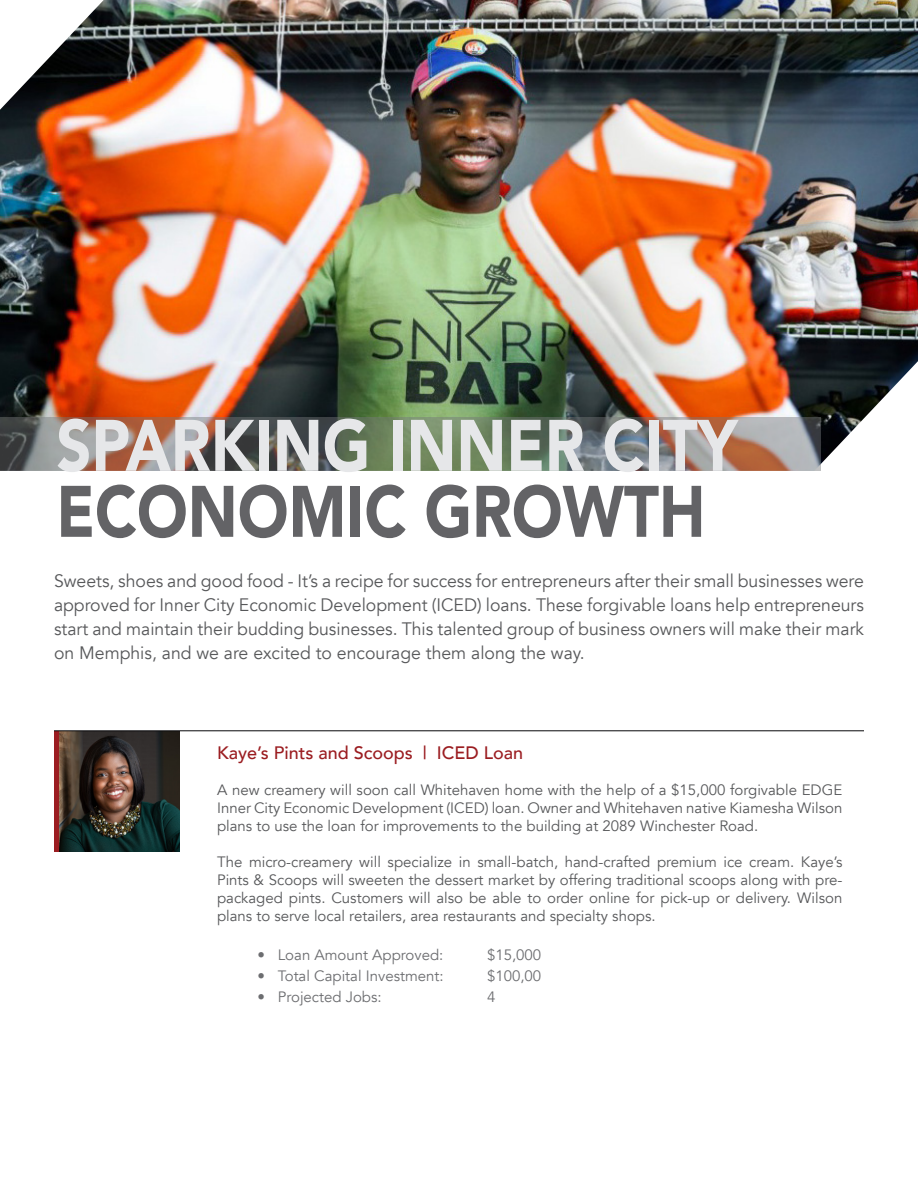
<style>
.page{position:relative;width:918px;height:1188px;background:#fff}
.page>*{position:absolute;margin:0;border:0;box-sizing:border-box;transform-origin:0 0}
.t1{font:900 72px "Avenir";color:#e6e7e9;scale:.85 1}
.t2{font:900 72px "Avenir";color:#636366;scale:.85 1}
.t3{font:18px/24px "Avenir";color:#57585a;text-align:justify}
.t4{font:500 18px "Avenir";color:#9b1d21}
.t5{font:15px/18px "Avenir";color:#57585a;text-align:justify}
.t6{font:15px "Avenir";color:#6c6d70}
</style>
<div class="page">
<img style="left:0;top:0;width:918px;height:464px">
<img style="left:58px;top:731px;width:121px;height:121px">
<hr style="left:54px;top:731px;width:4px;height:121px;background:#9b1d21">
<hr style="left:54px;top:730px;width:810px;height:1px;background:#070709">
<svg style="left:0;top:417px;width:821px;height:54px"></svg>
<p class="t1" style="left:56px;top:384px;width:803px">SPARKING INNER CITY</p>
<p class="t2" style="left:56px;top:450px;width:765px">ECONOMIC GROWTH</p>
<p class="t3" style="left:54px;top:569px;width:812px">Sweets, shoes and good food - It’s a recipe for success for entrepreneurs after their small businesses were approved for Inner City Economic Development (ICED) loans. These forgivable loans help entrepreneurs start and maintain their budding businesses. This talented group of business owners will make their mark on Memphis, and we are excited to encourage them along the way.</p>
<p class="t4" style="left:217px;top:738px;width:308px">Kaye’s Pints and Scoops | ICED Loan</p>
<p class="t5" style="left:217px;top:782px;width:627px">A new creamery will soon call Whitehaven home with the help of a $15,000 forgivable EDGE Inner City Economic Development (ICED) loan. Owner and Whitehaven native Kiamesha Wilson plans to use the loan for improvements to the building at 2089 Winchester Road.</p>
<p class="t5" style="left:217px;top:854px;width:627px">The micro-creamery will specialize in small-batch, hand-crafted premium ice cream. Kaye’s Pints &amp; Scoops will sweeten the dessert market by offering traditional scoops along with pre&shy;packaged pints. Customers will also be able to order online for pick-up or delivery. Wilson plans to serve local retailers, area restaurants and specialty shops.</p>
<p class="t6" style="left:258px;top:946px;width:187px">• Loan Amount Approved:</p>
<p class="t6" style="left:487px;top:946px;width:56px">$15,000</p>
<p class="t6" style="left:258px;top:967px;width:188px">• Total Capital Investment:</p>
<p class="t6" style="left:487px;top:967px;width:56px">$100,00</p>
<p class="t6" style="left:258px;top:988px;width:126px">• Projected Jobs:</p>
<p class="t6" style="left:487px;top:988px;width:10px">4</p>
</div>
